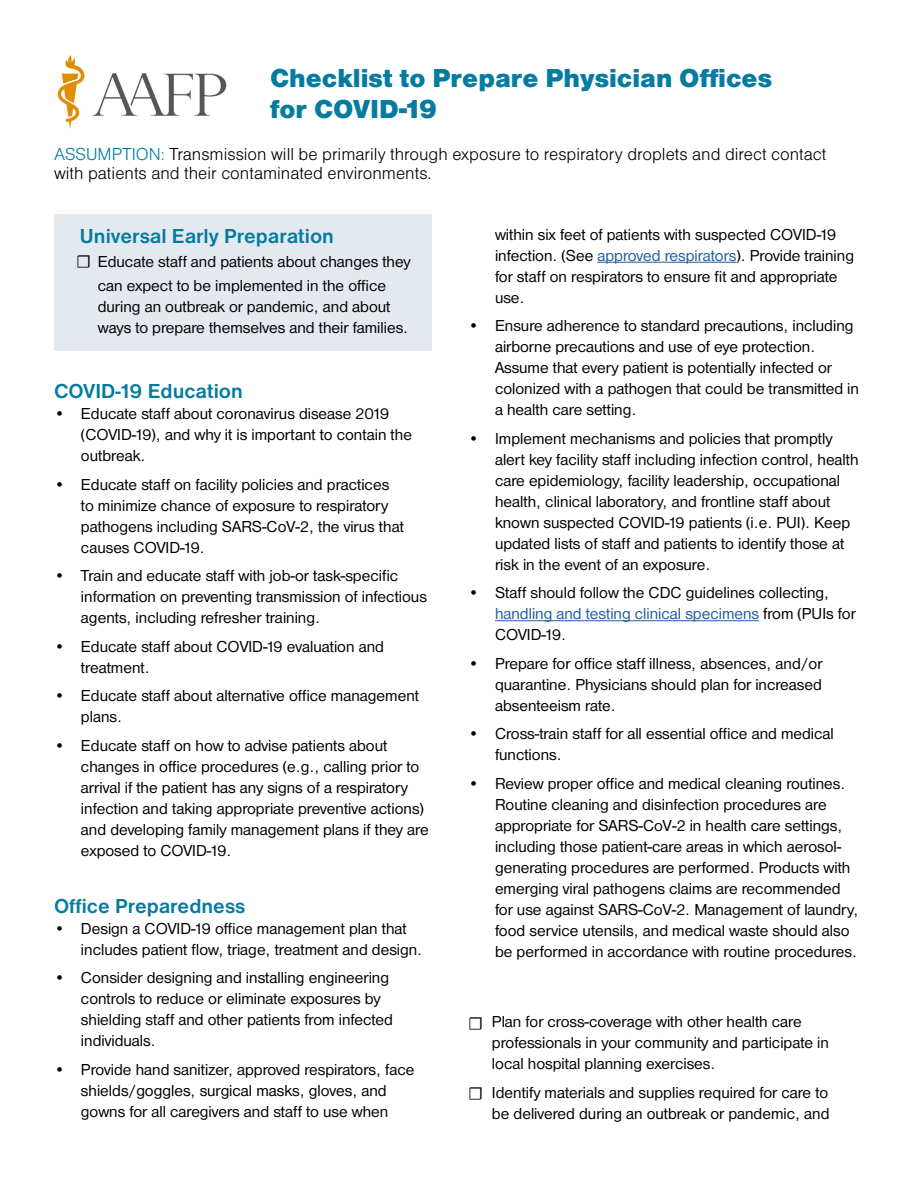
<style>
.page{position:relative;width:918px;height:1188px;background:#fff}
.page>*{position:absolute;margin:0;border:0;box-sizing:border-box;transform-origin:0 0}
.t1{font:27px/31.5px "Nimbus San D Blac";color:#057ba0}
.t2{font:700 21px "Nimbus San D";color:#057ba0}
.t3{font:18px/19.5px "Nimbus San D Ligh";color:#000}
.t4{font:18px "Minion Pro";color:#000}
.t5{font:16.5px/21px "Nimbus San D";color:#000}
.s1{color:#057ba0}
.s2{font-family:"Minion Pro";font-size:18px}
.s3{color:#215e9e}
</style>
<div class="page">
<div style="left:54px;top:214px;width:378px;height:137px;background:#e4e9ef"></div>
<hr style="left:597px;top:262px;width:139px;height:1px;background:#215e9e">
<hr style="left:495px;top:620px;width:264px;height:1px;background:#215e9e">
<img style="left:57px;top:54px;width:170px;height:74px">
<h1 class="t1" style="left:270px;top:62px;width:504px">Checklist to Prepare Physician Offices for COVID-19</h1>
<p class="t3" style="left:54px;top:144px;width:774px"><span class="s1">ASSUMPTION:</span> Transmission will be primarily through exposure to respiratory droplets and direct contact with patients and their contaminated environments.</p>
<p class="t2" style="left:80px;top:224px;width:256px">Universal Early Preparation</p>
<p class="t5" style="left:76px;top:250px;width:336px;line-height:24px;text-align:center"><span class="s2">☐</span> Educate staff and patients about changes they can expect to be implemented in the office</p>
<p class="t5" style="left:98px;top:296px;width:312px">during an outbreak or pandemic, and about ways to prepare themselves and their families.</p>
<p class="t2" style="left:54px;top:379px;width:190px">COVID-19 Education</p>
<p class="t5" style="left:81px;top:403px;width:333px;text-indent:-27px">• Educate staff about coronavirus disease 2019 (COVID-19), and why it is important to contain the outbreak.</p>
<p class="t5" style="left:81px;top:474px;width:324px;text-indent:-27px">• Educate staff on facility policies and practices to minimize chance of exposure to respiratory pathogens including SARS-CoV-2, the virus that causes COVID-19.</p>
<p class="t5" style="left:81px;top:565px;width:347px;text-indent:-27px">• Train and educate staff with job-or task-specific information on preventing transmission of infectious agents, including refresher training.</p>
<p class="t5" style="left:81px;top:636px;width:304px;text-indent:-27px">• Educate staff about COVID-19 evaluation and treatment.</p>
<p class="t5" style="left:81px;top:685px;width:340px;text-indent:-27px">• Educate staff about alternative office management plans.</p>
<p class="t5" style="left:81px;top:735px;width:349px;text-indent:-27px">• Educate staff on how to advise patients about changes in office procedures (e.g., calling prior to arrival if the patient has any signs of a respiratory infection and taking appropriate preventive actions) and developing family management plans if they are exposed to COVID-19.</p>
<p class="t2" style="left:54px;top:894px;width:193px">Office Preparedness</p>
<p class="t5" style="left:81px;top:917px;width:343px;text-indent:-27px">• Design a COVID-19 office management plan that includes patient flow, triage, treatment and design.</p>
<p class="t5" style="left:81px;top:967px;width:313px;text-indent:-27px">• Consider designing and installing engineering controls to reduce or eliminate exposures by shielding staff and other patients from infected individuals.</p>
<p class="t5" style="left:54px;top:1059px;width:362px;text-align:center">• Provide hand sanitizer, approved respirators, face shields/goggles, surgical masks, gloves, and<br>gowns for all caregivers and staff to use when</p>
<p class="t5" style="left:495px;top:223px;width:361px">within six feet of patients with suspected COVID-19 infection. (See <span class="s3">approved respirators</span>). Provide training for staff on respirators to ensure fit and appropriate use.</p>
<p class="t5" style="left:495px;top:315px;width:366px;text-indent:-27px">• Ensure adherence to standard precautions, including airborne precautions and use of eye protection.<br>Assume that every patient is potentially infected or colonized with a pathogen that could be transmitted in a health care setting.</p>
<p class="t5" style="left:495px;top:427px;width:365px;text-indent:-27px">• Implement mechanisms and policies that promptly alert key facility staff including infection control, health care epidemiology, facility leadership, occupational health, clinical laboratory, and frontline staff about known suspected COVID-19 patients (i.e. PUI). Keep updated lists of staff and patients to identify those at risk in the event of an exposure.</p>
<p class="t5" style="left:495px;top:582px;width:362px;text-indent:-27px">• Staff should follow the CDC guidelines collecting, <span class="s3">handling and testing clinical specimens</span> from (PUIs for<br>COVID-19.</p>
<p class="t5" style="left:495px;top:652px;width:329px;text-align:justify;text-indent:-27px">• Prepare for office staff illness, absences, and/or quarantine. Physicians should plan for increased absenteeism rate.</p>
<p class="t5" style="left:495px;top:723px;width:340px;text-indent:-27px">• Cross-train staff for all essential office and medical functions.</p>
<p class="t5" style="left:495px;top:772px;width:365px;text-indent:-27px">• Review proper office and medical cleaning routines.<br>Routine cleaning and disinfection procedures are appropriate for SARS-CoV-2 in health care settings, including those patient-care areas in which aerosol&shy;generating procedures are performed. Products with emerging viral pathogens claims are recommended for use against SARS-CoV-2. Management of laundry, food service utensils, and medical waste should also be performed in accordance with routine procedures.</p>
<p class="t4" style="left:468px;top:1011px;width:17px">☐</p>
<p class="t4" style="left:468px;top:1081px;width:17px">☐</p>
<p class="t5" style="left:492px;top:1011px;width:338px">Plan for cross-coverage with other health care professionals in your community and participate in local hospital planning exercises.</p>
<p class="t5" style="left:492px;top:1081px;width:339px">Identify materials and supplies required for care to be delivered during an outbreak or pandemic, and</p>
</div>
